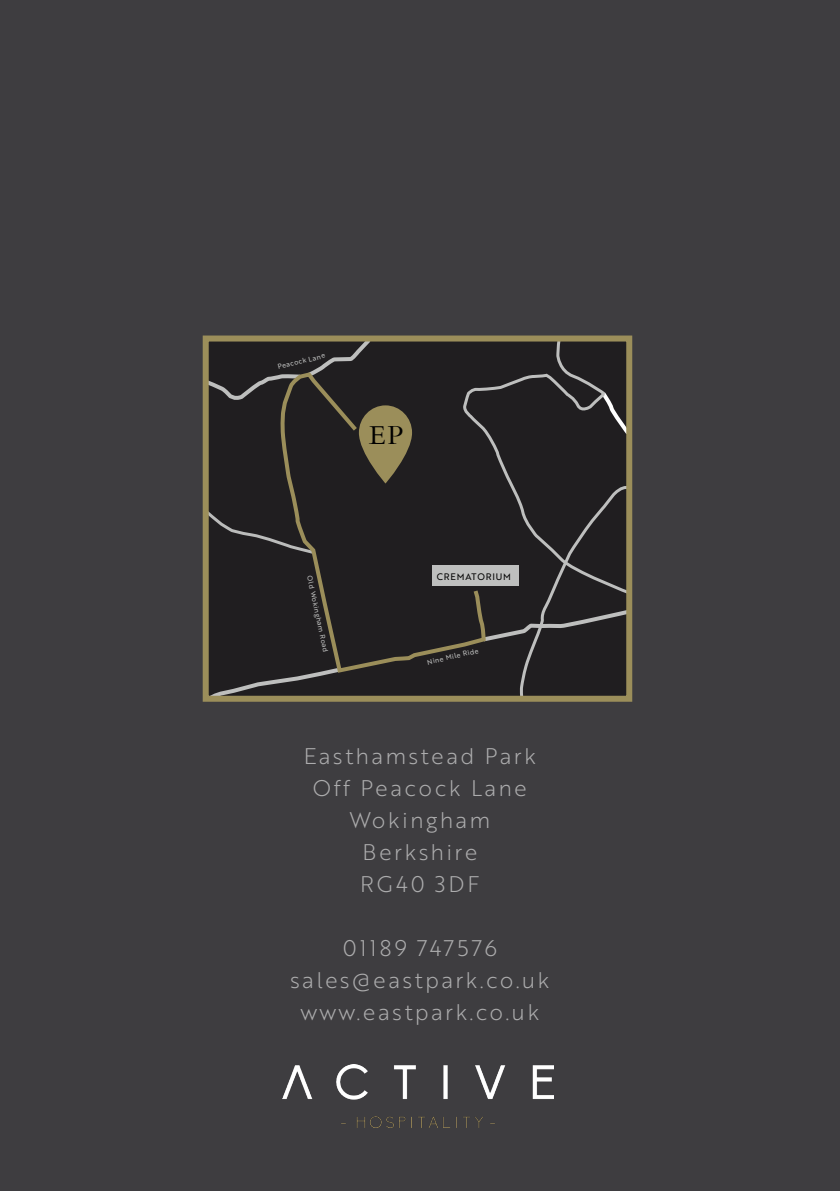
<style>
.page{position:relative;width:840px;height:1191px;background:#fff}
.page>*{position:absolute;margin:0;border:0;box-sizing:border-box;transform-origin:0 0}
.t1{font:28.6px "Bembo Std";color:#000}
.t2{font:300 22px/32px "Brother 1816";letter-spacing:.1em;color:#acacad;text-align:center}
.t3{font:9.2px "Brother 1816";letter-spacing:.09em;color:#000}
.t4{font:7px "Brother 1816";color:#bebfbe}
</style>
<div class="page">
<div style="left:0;top:0;width:839px;height:1191px;background:#3e3d40"></div>
<div style="left:206px;top:338px;width:424px;height:362px;background:#201e20"></div>
<svg style="left:209px;top:512px;width:70px;height:33px"></svg>
<svg style="left:205px;top:675px;width:137px;height:27px"></svg>
<svg style="left:479px;top:596px;width:152px;height:106px"></svg>
<svg style="left:209px;top:342px;width:161px;height:58px"></svg>
<svg style="left:487px;top:342px;width:138px;height:254px"></svg>
<svg style="left:279px;top:358px;width:208px;height:317px"></svg>
<div style="left:202px;top:335px;width:430px;height:366px;border:6px solid #9b8e5a"></div>
<img style="left:283px;top:1064px;width:270px;height:63px">
<p class="t4" style="left:276px;top:362px;width:50px;rotate:-14deg">Peacock Lane</p>
<h1 class="t1" style="left:369px;top:418px;width:36px">EP</h1>
<p class="t4" style="left:314px;top:574px;width:79px;rotate:78deg">Old Wokingham Road</p>
<p class="t3" style="left:436px;top:569px;width:76px">CREMATORIUM</p>
<p class="t4" style="left:426px;top:657px;width:54px;rotate:-13deg">Nine Mile Ride</p>
<p class="t2" style="left:303px;top:739px;width:234px">Easthamstead Park<br>Off Peacock Lane<br>Wokingham<br>Berkshire<br>RG40 3DF</p>
<p class="t2" style="left:290px;top:931px;width:261px">01189 747576 sales@eastpark.co.uk www.eastpark.co.uk</p>
</div>
